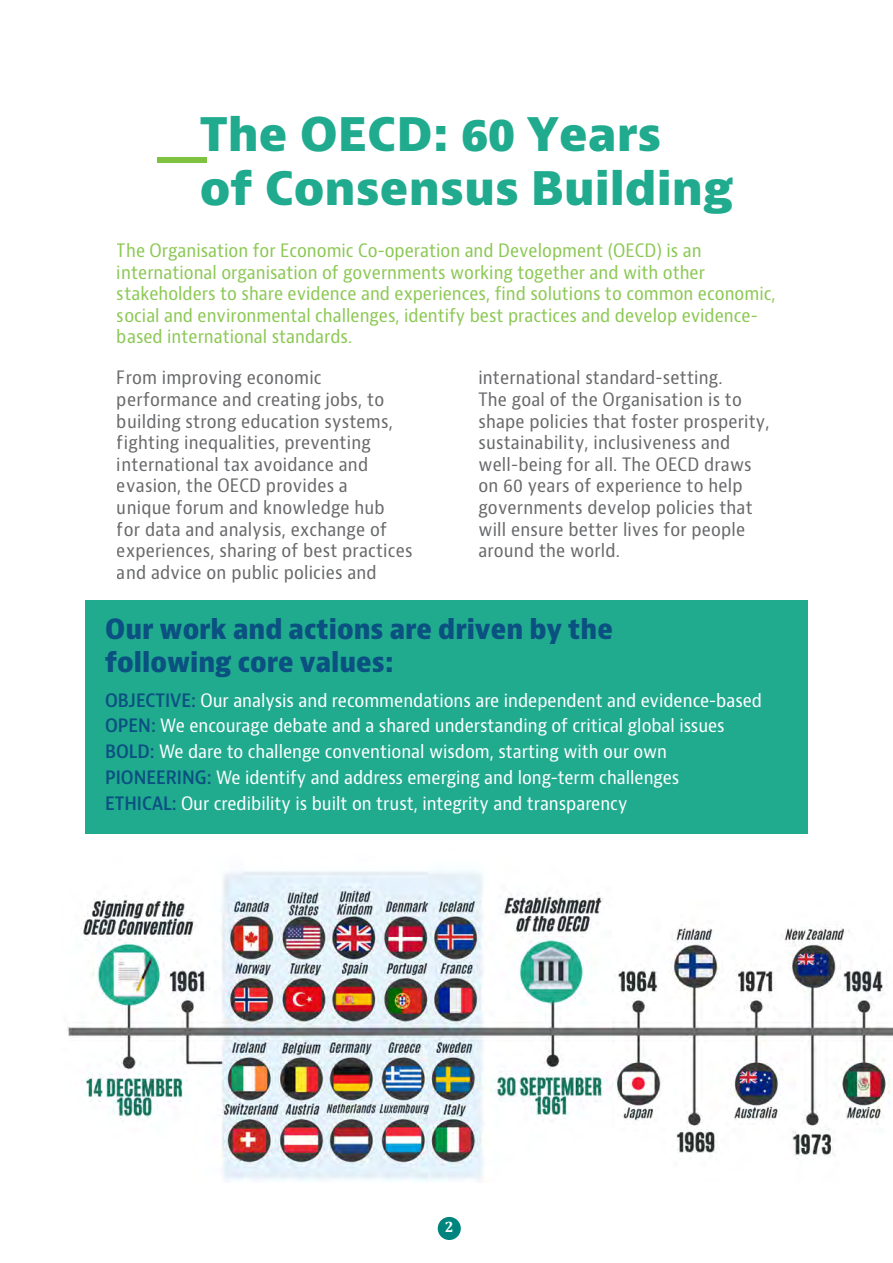
<style>
.page{position:relative;width:893px;height:1263px;background:#fff}
.page>*{position:absolute;margin:0;border:0;box-sizing:border-box;transform-origin:0 0}
.t1{font:800 45px/54px "OECD Bernini";color:#20ab8f}
.t2{font:700 condensed 27px/32.4px "OECD Bernini";color:#0a5080}
.t3{font:condensed 18px/21.6px "OECD Bernini";letter-spacing:.01em;color:#57585a}
.t4{font:condensed 18px/25.8px "OECD Bernini";color:#fff}
.t5{font:condensed 18px/21.6px "OECD Bernini";color:#7fc241}
.t6{font:700 15px "Cambria";color:#fff}
.s1{font-weight:600;color:#0a5080}
</style>
<div class="page">
<div style="left:438px;top:1217px;width:23px;height:23px;background:#00857e;border-radius:50%"></div>
<img style="left:67px;top:870px;width:826px;height:312px">
<div style="left:157px;top:157px;width:50px;height:6px;background:#7fc241"></div>
<div style="left:85px;top:600px;width:723px;height:233px;background:#20ab8f"></div>
<h1 class="t1" style="left:200px;top:108px;width:535px">The OECD: 60 Years<br>of Consensus Building</h1>
<p class="t5" style="left:117px;top:240px;width:660px">The Organisation for Economic Co-operation and Development (OECD) is an international organisation of governments working together and with other stakeholders to share evidence and experiences, find solutions to common economic, social and environmental challenges, identify best practices and develop evidence&shy;based international standards.</p>
<p class="t3" style="left:117px;top:368px;width:297px">From improving economic performance and creating jobs, to building strong education systems, fighting inequalities, preventing international tax avoidance and evasion, the OECD provides a<br>unique forum and knowledge hub<br>for data and analysis, exchange of experiences, sharing of best practices and advice on public policies and</p>
<p class="t3" style="left:478px;top:368px;width:293px">international standard-setting.<br>The goal of the Organisation is to shape policies that foster prosperity, sustainability, inclusiveness and well-being for all. The OECD draws on 60 years of experience to help governments develop policies that will ensure better lives for people around the world.</p>
<h2 class="t2" style="left:105px;top:614px;width:509px">Our work and actions are driven by the following core values:</h2>
<p class="t4" style="left:105px;top:688px;width:658px"><span class="s1">OBJECTIVE:</span> Our analysis and recommendations are independent and evidence-based <span class="s1">OPEN:</span> We encourage debate and a shared understanding of critical global issues <span class="s1">BOLD:</span> We dare to challenge conventional wisdom, starting with our own <span class="s1">PIONEERING:</span> We identify and address emerging and long-term challenges<br><span class="s1">ETHICAL:</span> Our credibility is built on trust, integrity and transparency</p>
<p class="t6" style="left:445px;top:1217px;width:10px">2</p>
</div>
